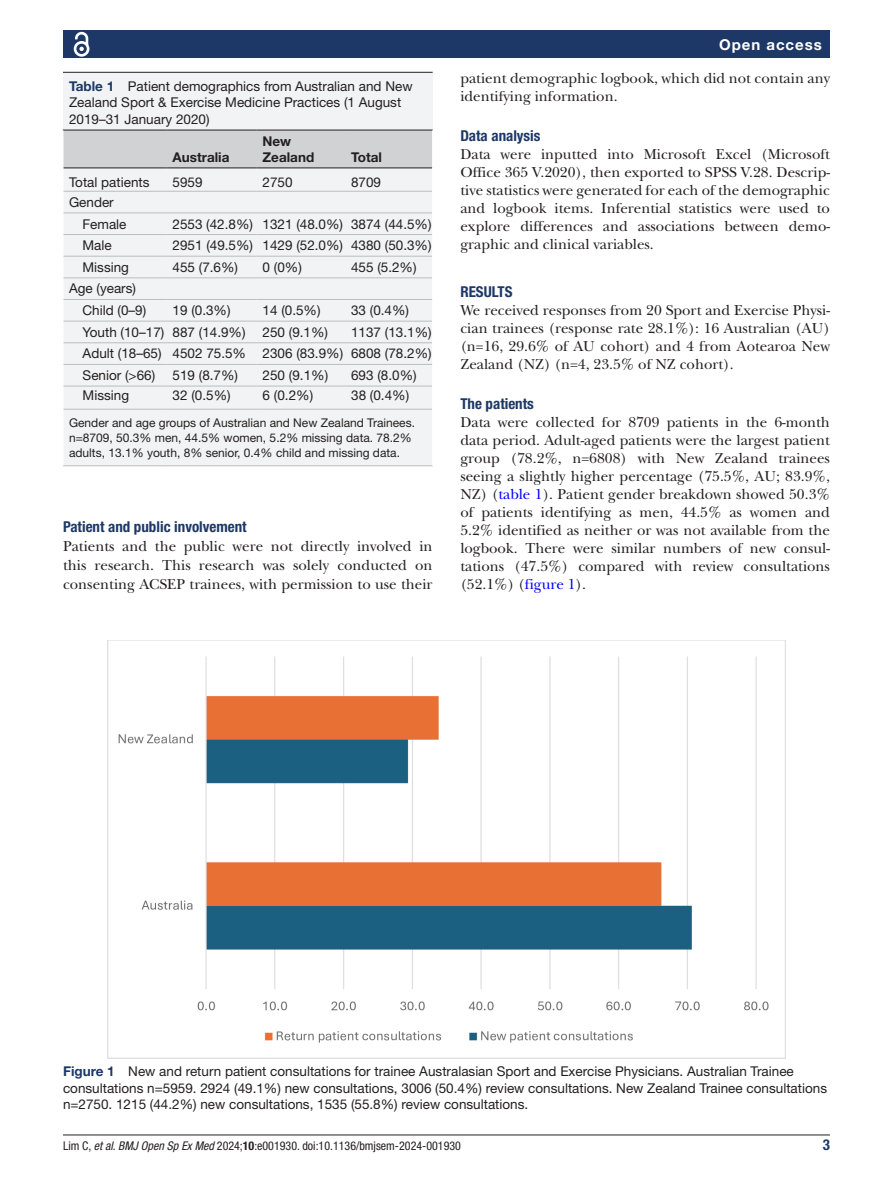
<style>
.page{position:relative;width:893px;height:1191px;background:#fff}
.page>*{position:absolute;margin:0;border:0;box-sizing:border-box;transform-origin:0 0}
.t1{font:15px/18px "New Baskerville";color:#231f20;text-align:justify}
.t2{font:700 condensed 15px "Helvetica Neue LT Std";color:#1d3766}
.t3{font:700 15px "Helvetica Neue LT Std";letter-spacing:.065em;color:#fff}
.t4{font:13.5px/16.5px "Helvetica Neue LT Std";color:#231f20}
.t5{font:700 13.5px/16.2px "Helvetica Neue LT Std";color:#231f20}
.t6{font:12px/15px "Helvetica Neue LT Std";color:#231f20}
.t7{font:condensed 12px "Helvetica Neue LT Std";color:#231f20}
.s1{font-weight:700;color:#1d3766}
.s2{color:#00f}
.s3{font-style:italic}
.s4{font-weight:700}
</style>
<div class="page">
<hr style="left:63px;top:1134px;width:767px;height:1px;background:#231f20">
<div style="left:63px;top:31px;width:767px;height:27px;background:#1d3766"></div>
<svg style="left:73px;top:31px;width:17px;height:26px"></svg>
<div style="left:63px;top:73px;width:370px;height:393px;background:#f2f3f4"></div>
<hr style="left:63px;top:72px;width:370px;height:1px;background:#231f20">
<hr style="left:166px;top:409px;width:90px;height:1px;background:#bcbdc0">
<hr style="left:256px;top:409px;width:89px;height:1px;background:#bcbdc0">
<hr style="left:63px;top:409px;width:104px;height:1px;background:#bcbdc0">
<hr style="left:345px;top:409px;width:87px;height:1px;background:#bcbdc0">
<hr style="left:63px;top:465px;width:103px;height:1px;background:#bcbdc0">
<hr style="left:166px;top:465px;width:90px;height:1px;background:#bcbdc0">
<hr style="left:256px;top:465px;width:89px;height:1px;background:#bcbdc0">
<hr style="left:345px;top:465px;width:88px;height:1px;background:#bcbdc0">
<hr style="left:63px;top:409px;width:1px;height:56px;background:#fff">
<svg style="left:63px;top:130px;width:370px;height:279px"></svg>
<hr style="left:432px;top:409px;width:1px;height:56px;background:#fff">
<img style="left:107px;top:640px;width:679px;height:418px">
<p class="t4" style="left:69px;top:77px;width:345px"><span class="s1">Table 1</span> Patient demographics from Australian and New<br>Zealand Sport &amp; Exercise Medicine Practices (1 August<br>2019–31 January 2020)</p>
<p class="t5" style="left:172px;top:149px;width:58px">Australia</p>
<p class="t5" style="left:263px;top:132px;width:53px">New<br>Zealand</p>
<p class="t5" style="left:351px;top:149px;width:32px">Total</p>
<p class="t4" style="left:69px;top:173px;width:82px">Total patients</p>
<p class="t4" style="left:173px;top:173px;width:32px">5959</p>
<p class="t4" style="left:263px;top:173px;width:32px">2750</p>
<p class="t4" style="left:351px;top:173px;width:32px">8709</p>
<p class="t4" style="left:83px;top:191px;width:46px;line-height:21.6px;text-indent:-14px">Gender<br>Female</p>
<p class="t4" style="left:173px;top:215px;width:261px">2553 (42.8%) 1321 (48.0%) 3874 (44.5%)</p>
<p class="t4" style="left:83px;top:237px;width:31px">Male</p>
<p class="t4" style="left:173px;top:237px;width:261px">2951 (49.5%) 1429 (52.0%) 4380 (50.3%)</p>
<p class="t4" style="left:83px;top:259px;width:48px">Missing</p>
<p class="t4" style="left:173px;top:259px;width:67px">455 (7.6%)</p>
<p class="t4" style="left:263px;top:259px;width:41px">0 (0%)</p>
<p class="t4" style="left:351px;top:259px;width:67px">455 (5.2%)</p>
<p class="t4" style="left:83px;top:278px;width:65px;line-height:21.6px;text-indent:-14px">Age (years)<br>Child (0–9)</p>
<p class="t4" style="left:173px;top:302px;width:60px">19 (0.3%)</p>
<p class="t4" style="left:263px;top:302px;width:60px">14 (0.5%)</p>
<p class="t4" style="left:351px;top:302px;width:60px">33 (0.4%)</p>
<p class="t4" style="left:83px;top:323px;width:165px">Youth (10–17) 887 (14.9%)</p>
<p class="t4" style="left:263px;top:323px;width:67px">250 (9.1%)</p>
<p class="t4" style="left:83px;top:321px;width:351px;line-height:21.6px;text-align:justify;text-indent:269px">1137 (13.1%)<br>Adult (18–65) 4502 75.5% 2306 (83.9%) 6808 (78.2%)<br>Senior (&gt;66)</p>
<p class="t4" style="left:173px;top:367px;width:67px">519 (8.7%)</p>
<p class="t4" style="left:263px;top:367px;width:67px">250 (9.1%)</p>
<p class="t4" style="left:351px;top:367px;width:67px">693 (8.0%)</p>
<p class="t4" style="left:83px;top:387px;width:48px">Missing</p>
<p class="t4" style="left:173px;top:387px;width:60px">32 (0.5%)</p>
<p class="t4" style="left:263px;top:387px;width:52px">6 (0.2%)</p>
<p class="t4" style="left:351px;top:387px;width:60px">38 (0.4%)</p>
<p class="t6" style="left:69px;top:415px;width:348px">Gender and age groups of Australian and New Zealand Trainees. n=8709, 50.3% men, 44.5% women, 5.2% missing data. 78.2% adults, 13.1% youth, 8% senior, 0.4% child and missing data.</p>
<p class="t2" style="left:63px;top:517px;width:185px">Patient and public involvement</p>
<p class="t1" style="left:63px;top:536px;width:371px;line-height:19px">Patients and the public were not directly involved in this research. This research was solely conducted on consenting ACSEP trainees, with permission to use their</p>
<p class="t3" style="left:719px;top:35px;width:104px">Open access</p>
<p class="t1" style="left:460px;top:69px;width:371px">patient demographic logbook, which did not contain any identifying information.</p>
<p class="t2" style="left:460px;top:127px;width:82px">Data analysis</p>
<p class="t1" style="left:460px;top:145px;width:371px">Data were inputted into Microsoft Excel (Microsoft Office 365 V.2020), then exported to SPSS V.28. Descrip&shy;tive statistics were generated for each of the demographic and logbook items. Inferential statistics were used to explore differences and associations between demo&shy;graphic and clinical variables.</p>
<p class="t2" style="left:460px;top:282px;width:54px">RESULTS</p>
<p class="t1" style="left:460px;top:301px;width:371px">We received responses from 20 Sport and Exercise Physi&shy;cian trainees (response rate 28.1%): 16 Australian (AU) (n=16, 29.6% of AU cohort) and 4 from Aotearoa New Zealand (NZ) (n=4, 23.5% of NZ cohort).</p>
<p class="t2" style="left:460px;top:394px;width:75px">The patients</p>
<p class="t1" style="left:460px;top:413px;width:371px">Data were collected for 8709 patients in the 6-month data period. Adult-aged patients were the largest patient group (78.2%, n=6808) with New Zealand trainees seeing a slightly higher percentage (75.5%, AU; 83.9%, NZ) (<span class="s2">table 1</span>). Patient gender breakdown showed 50.3% of patients identifying as men, 44.5% as women and 5.2% identified as neither or was not available from the logbook. There were similar numbers of new consul&shy;tations (47.5%) compared with review consultations (52.1%) (<span class="s2">figure 1</span>).</p>
<p class="t4" style="left:63px;top:1063px;width:766px"><span class="s1">Figure 1</span> New and return patient consultations for trainee Australasian Sport and Exercise Physicians. Australian Trainee consultations n=5959. 2924 (49.1%) new consultations, 3006 (50.4%) review consultations. New Zealand Trainee consultations n=2750. 1215 (44.2%) new consultations, 1535 (55.8%) review consultations.</p>
<p class="t7" style="left:63px;top:1138px;width:399px">Lim C, <span class="s3">et al</span>. <span class="s3">BMJ Open Sp Ex Med</span> 2024;<span class="s4">10</span>:e001930. doi:10.1136/bmjsem-2024-001930</p>
<p class="t2" style="left:823px;top:1135px;width:9px">3</p>
</div>
